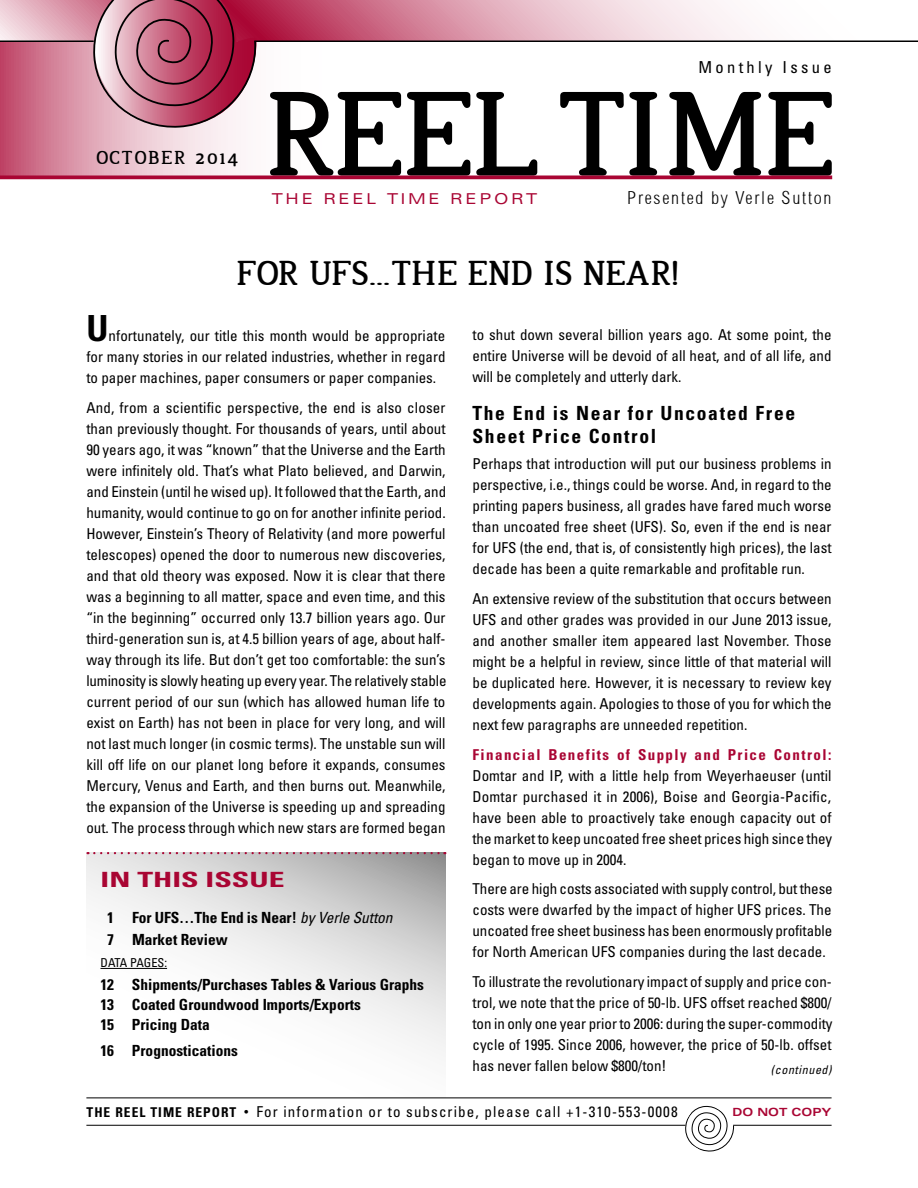
<style>
.page{position:relative;width:918px;height:1188px;background:#fff}
.page>*{position:absolute;margin:0;border:0;box-sizing:border-box;transform-origin:0 0}
.t1{font:700 126px "Jura";letter-spacing:-.02em;color:#000}
.t2{font:700 36px "Jura";color:#000}
.t3{font:700 condensed 36px "Univers";color:#000}
.t4{font:700 condensed 21px "Univers";color:#a90533;scale:1.5 1}
.t5{font:700 condensed 19.5px/23.4px "Univers";letter-spacing:.085em;color:#000}
.t6{font:700 19.5px "Jura";letter-spacing:.1em;color:#000}
.t7{font:18px "Sertig";letter-spacing:.1em;color:#000}
.t8{font:condensed 16.5px "Univers";letter-spacing:.2em;color:#000}
.t9{font:700 condensed 15.45px/20.2px "Univers";color:#000}
.t10{font:condensed 15px/21px "Univers";color:#000;text-align:justify}
.t11{font:condensed 15px "Univers";letter-spacing:.075em;color:#000}
.t12{font:700 condensed 15px "Univers";letter-spacing:.095em;color:#a90533}
.t13{font:expanded 15px "Univers";letter-spacing:.18em;color:#a90533}
.t14{font:700 condensed 13.5px "Univers";letter-spacing:.075em;color:#000}
.t15{font:condensed 12.3px "Univers";color:#000}
.t16{font:italic condensed 12px "Univers";letter-spacing:.05em;color:#000}
.t17{font:700 expanded 11.25px "Univers";color:#a90533}
.s1{font-weight:400;font-style:italic}
</style>
<div class="page">
<svg style="left:86px;top:853px;width:360px;height:245px"></svg>
<svg style="left:685px;top:1106px;width:49px;height:46px"></svg>
<hr style="left:733px;top:1125px;width:99px;height:1px;background:#000">
<hr style="left:86px;top:1125px;width:599px;height:1px;background:#000">
<hr style="left:86px;top:1098px;width:746px;height:1px;background:#000">
<svg style="left:88px;top:852px;width:357px;height:2px"></svg>
<hr style="left:100px;top:968px;width:67px;height:1px;background:#000">
<svg style="left:0;top:131px;width:604px;height:45px"></svg>
<svg style="left:0;top:0;width:752px;height:131px"></svg>
<hr style="left:0;top:176px;width:832px;height:3px;background:#a90533">
<hr style="left:254px;top:40px;width:664px;height:2px;background:#000">
<hr style="left:0;top:40px;width:94px;height:2px;background:#000">
<h3 class="t6" style="left:97px;top:149px;width:142px">OCTOBER 2014</h3>
<p class="t8" style="left:699px;top:56px;width:135px">Monthly Issue</p>
<h1 class="t1" style="left:269px;top:77px;width:572px">REEL TIME</h1>
<p class="t13" style="left:272px;top:190px;width:267px">THE REEL TIME REPORT</p>
<p class="t7" style="left:627px;top:187px;width:206px">Presented by Verle Sutton</p>
<h2 class="t2" style="left:238px;top:257px;width:444px">FOR UFS…THE END IS NEAR!</h2>
<h2 class="t3" style="left:86px;top:306px;width:23px">U</h2>
<p class="t10" style="left:86px;top:325px;width:361px;text-indent:22px">nfortunately, our title this month would be appropriate for many stories in our related industries, whether in regard to paper machines, paper consumers or paper companies.</p>
<p class="t10" style="left:86px;top:397px;width:362px">And, from a scientific perspective, the end is also closer than previously thought. For thousands of years, until about 90 years ago, it was “known” that the Universe and the Earth were infinitely old. That’s what Plato believed, and Darwin, and Einstein (until he wised up). It followed that the Earth, and humanity, would continue to go on for another infinite period.<br>However, Einstein’s Theory of Relativity (and more powerful telescopes) opened the door to numerous new discoveries, and that old theory was exposed. Now it is clear that there was a beginning to all matter, space and even time, and this “in the beginning” occurred only 13.7 billion years ago. Our third-generation sun is, at 4.5 billion years of age, about half&shy;way through its life. But don’t get too comfortable: the sun’s luminosity is slowly heating up every year. The relatively stable current period of our sun (which has allowed human life to exist on Earth) has not been in place for very long, and will not last much longer (in cosmic terms). The unstable sun will kill off life on our planet long before it expands, consumes Mercury, Venus and Earth, and then burns out. Meanwhile, the expansion of the Universe is speeding up and spreading out. The process through which new stars are formed began</p>
<h3 class="t4" style="left:101px;top:866px;width:124px">IN THIS ISSUE</h3>
<p class="t9" style="left:107px;top:906px;width:287px;line-height:22.4px">1 For UFS…The End is Near! <span class="s1">by Verle Sutton<br></span>7 Market Review</p>
<p class="t15" style="left:100px;top:955px;width:68px">DATA PAGES:</p>
<p class="t9" style="left:100px;top:974px;width:325px">12 Shipments/Purchases Tables &amp; Various Graphs<br>13 Coated Groundwood Imports/Exports<br>15 Pricing Data</p>
<p class="t9" style="left:100px;top:1040px;width:139px">16 Prognostications</p>
<p class="t10" style="left:472px;top:324px;width:361px">to shut down several billion years ago. At some point, the entire Universe will be devoid of all heat, and of all life, and will be completely and utterly dark.</p>
<h3 class="t5" style="left:472px;top:401px;width:324px">The End is Near for Uncoated Free<br>Sheet Price Control</h3>
<p class="t10" style="left:472px;top:453px;width:361px">Perhaps that introduction will put our business problems in perspective, i.e., things could be worse. And, in regard to the printing papers business, all grades have fared much worse than uncoated free sheet (UFS). So, even if the end is near for UFS (the end, that is, of consistently high prices), the last decade has been a quite remarkable and profitable run.</p>
<p class="t10" style="left:472px;top:588px;width:361px">An extensive review of the substitution that occurs between UFS and other grades was provided in our June 2013 issue, and another smaller item appeared last November. Those might be a helpful in review, since little of that material will be duplicated here. However, it is necessary to review key developments again. Apologies to those of you for which the next few paragraphs are unneeded repetition.</p>
<p class="t12" style="left:472px;top:745px;width:360px">Financial Benefits of Supply and Price Control:</p>
<p class="t10" style="left:472px;top:765px;width:361px">Domtar and IP, with a little help from Weyerhaeuser (until Domtar purchased it in 2006), Boise and Georgia-Pacific, have been able to proactively take enough capacity out of the market to keep uncoated free sheet prices high since they began to move up in 2004.</p>
<p class="t10" style="left:472px;top:878px;width:362px">There are high costs associated with supply control, but these costs were dwarfed by the impact of higher UFS prices. The uncoated free sheet business has been enormously profitable for North American UFS companies during the last decade.</p>
<p class="t10" style="left:472px;top:971px;width:362px">To illustrate the revolutionary impact of supply and price con&shy;trol, we note that the price of 50-lb. UFS offset reached $800/ ton in only one year prior to 2006: during the super-commodity cycle of 1995. Since 2006, however, the price of 50-lb. offset has never fallen below $800/ton!</p>
<p class="t16" style="left:771px;top:1062px;width:62px">(continued)</p>
<p class="t14" style="left:87px;top:1104px;width:151px">THE REEL TIME REPORT</p>
<p class="t11" style="left:257px;top:1102px;width:423px">For information or to subscribe, please call +1-310-553-0008</p>
<p class="t17" style="left:732px;top:1105px;width:101px">DO NOT COPY</p>
</div>
